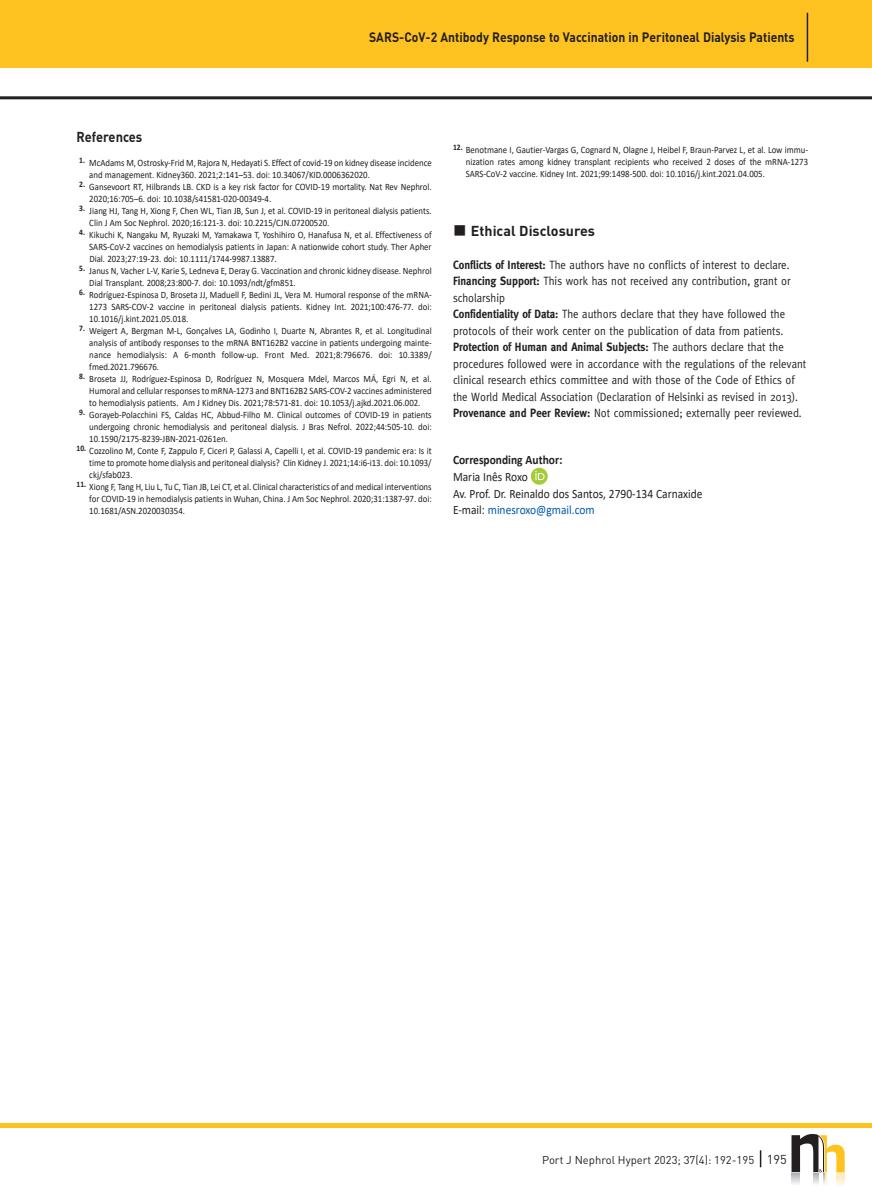
<style>
.page{position:relative;width:872px;height:1191px;background:#fff}
.page>*{position:absolute;margin:0;border:0;box-sizing:border-box;transform-origin:0 0}
.t1{font:700 14.25px "DIN";color:#231f20}
.t2{font:700 14.25px "DIN";color:#231f20;scale:.9 1}
.t3{font:700 13.5px "DIN";color:#231f20;scale:.9 1}
.t4{font:12.75px/16.5px "Calibri";color:#231f20;scale:.9 1}
.t5{font:700 12.75px "Calibri";color:#231f20;scale:.9 1}
.t6{font:12px/16.5px "Meta";color:#231f20;scale:.9 1}
.t7{font:11.25px "DIN";color:#231f20}
.t8{font:9.75px/12px "Calibri";color:#231f20;text-align:justify;scale:.9 1}
.s1{font-weight:700}
.s2{color:#015aaa}
.s3{font-size:12.75px}
</style>
<div class="page">
<hr style="left:0;top:96px;width:872px;height:3px;background:#231f20">
<hr style="left:0;top:1123px;width:872px;height:4px;background:#fec221">
<svg style="left:760px;top:1150px;width:1px;height:17px"></svg>
<div style="left:0;top:0;width:872px;height:68px;background:#fec221"></div>
<svg style="left:791px;top:1134px;width:53px;height:51px"></svg>
<hr style="left:806px;top:13px;width:2px;height:49px;background:#231f20">
<div style="left:531px;top:468px;width:17px;height:17px;background:#a5cc38;border-radius:50%"></div>
<svg style="left:535px;top:471px;width:9px;height:9px"></svg>
<h2 class="t3" style="left:369px;top:28px;width:474px">SARS-CoV-2 Antibody Response to Vaccination in Peritoneal Dialysis Patients</h2>
<h1 class="t2" style="left:77px;top:127px;width:75px">References</h1>
<p class="t8" style="left:89px;top:156px;width:382px;text-indent:-10px"><sup>1.</sup> McAdams M, Ostrosky-Frid M, Rajora N, Hedayati S. Effect of covid-19 on kidney disease incidence and management. Kidney360. 2021;2:141–53. doi: 10.34067/KID.0006362020.</p>
<p class="t8" style="left:89px;top:180px;width:382px;text-indent:-10px"><sup>2.</sup> Gansevoort RT, Hilbrands LB. CKD is a key risk factor for COVID-19 mortality. Nat Rev Nephrol.<br>2020;16:705–6. doi: 10.1038/s41581-020-00349-4.</p>
<p class="t8" style="left:89px;top:204px;width:382px;text-indent:-10px"><sup>3.</sup> Jiang HJ, Tang H, Xiong F, Chen WL, Tian JB, Sun J, et al. COVID-19 in peritoneal dialysis patients.<br>Clin J Am Soc Nephrol. 2020;16:121-3. doi: 10.2215/CJN.07200520.</p>
<p class="t8" style="left:89px;top:228px;width:382px;text-indent:-10px"><sup>4.</sup> Kikuchi K, Nangaku M, Ryuzaki M, Yamakawa T, Yoshihiro O, Hanafusa N, et al. Effectiveness of SARS‐CoV‐2 vaccines on hemodialysis patients in Japan: A nationwide cohort study. Ther Apher Dial. 2023;27:19-23. doi: 10.1111/1744-9987.13887.</p>
<p class="t8" style="left:89px;top:264px;width:382px;text-indent:-10px"><sup>5.</sup> Janus N, Vacher L-V, Karie S, Ledneva E, Deray G. Vaccination and chronic kidney disease. Nephrol<br>Dial Transplant. 2008;23:800-7. doi: 10.1093/ndt/gfm851.</p>
<p class="t8" style="left:89px;top:288px;width:382px;text-indent:-10px"><sup>6.</sup> Rodríguez-Espinosa D, Broseta JJ, Maduell F, Bedini JL, Vera M. Humoral response of the mRNA-1273 SARS-COV-2 vaccine in peritoneal dialysis patients. Kidney Int. 2021;100:476-77. doi:<br>10.1016/j.kint.2021.05.018.</p>
<p class="t8" style="left:89px;top:324px;width:382px;text-indent:-10px"><sup>7.</sup> Weigert A, Bergman M-L, Gonçalves LA, Godinho I, Duarte N, Abrantes R, et al. Longitudinal analysis of antibody responses to the mRNA BNT162B2 vaccine in patients undergoing mainte&shy;nance hemodialysis: A 6-month follow-up. Front Med. 2021;8:796676. doi: 10.3389/ fmed.2021.796676.</p>
<p class="t8" style="left:89px;top:372px;width:382px;text-indent:-10px"><sup>8.</sup> Broseta JJ, Rodríguez-Espinosa D, Rodríguez N, Mosquera Mdel, Marcos MÁ, Egri N, et al.<br>Humoral and cellular responses to mRNA-1273 and BNT162B2 SARS-COV-2 vaccines administered to hemodialysis patients. Am J Kidney Dis. 2021;78:571-81. doi: 10.1053/j.ajkd.2021.06.002.</p>
<p class="t8" style="left:89px;top:408px;width:382px;text-indent:-10px"><sup>9.</sup> Gorayeb-Polacchini FS, Caldas HC, Abbud-Filho M. Clinical outcomes of COVID-19 in patients undergoing chronic hemodialysis and peritoneal dialysis. J Bras Nefrol. 2022;44:505-10. doi:<br>10.1590/2175-8239-JBN-2021-0261en.</p>
<p class="t8" style="left:89px;top:444px;width:382px;text-indent:-13px"><sup>10.</sup> Cozzolino M, Conte F, Zappulo F, Ciceri P, Galassi A, Capelli I, et al. COVID-19 pandemic era: Is it time to promote home dialysis and peritoneal dialysis? Clin Kidney J. 2021;14:i6-i13. doi: 10.1093/ ckj/sfab023.</p>
<p class="t8" style="left:89px;top:480px;width:382px;text-indent:-13px"><sup>11.</sup> Xiong F, Tang H, Liu L, Tu C, Tian JB, Lei CT, et al. Clinical characteristics of and medical interventions for COVID-19 in hemodialysis patients in Wuhan, China. J Am Soc Nephrol. 2020;31:1387-97. doi:<br>10.1681/ASN.2020030354.</p>
<p class="t8" style="left:466px;top:144px;width:382px;text-indent:-13px"><sup>12.</sup> Benotmane I, Gautier-Vargas G, Cognard N, Olagne J, Heibel F, Braun-Parvez L, et al. Low immu&shy;nization rates among kidney transplant recipients who received 2 doses of the mRNA-1273<br>SARS-CoV-2 vaccine. Kidney Int. 2021;99:1498-500. doi: 10.1016/j.kint.2021.04.005.</p>
<h1 class="t1" style="left:471px;top:221px;width:125px">Ethical Disclosures</h1>
<p class="t6" style="left:453px;top:256px;width:394px"><span class="s1">Conflicts of Interest:</span> The authors have no conflicts of interest to declare.<br><span class="s1">Financing Support:</span> This work has not received any contribution, grant or scholarship<br><span class="s1">Confidentiality of Data:</span> The authors declare that they have followed the protocols of their work center on the publication of data from patients.<br><span class="s1">Protection of Human and Animal Subjects:</span> The authors declare that the procedures followed were in accordance with the regulations of the relevant clinical research ethics committee and with those of the Code of Ethics of the World Medical Association (Declaration of Helsinki as revised in 2013).<br><span class="s1">Provenance and Peer Review:</span> Not commissioned; externally peer reviewed.</p>
<h3 class="t5" style="left:453px;top:451px;width:123px">Corresponding Author:</h3>
<h3 class="t4" style="left:453px;top:468px;width:279px">Maria Inês Roxo<br>Av. Prof. Dr. Reinaldo dos Santos, 2790-134 Carnaxide<br>E-mail: <span class="s2">minesroxo@gmail.com</span></h3>
<p class="t7" style="left:542px;top:1152px;width:246px">Port J Nephrol Hypert 2023; 37(4): 192-195 <span class="s3">195</span></p>
</div>
